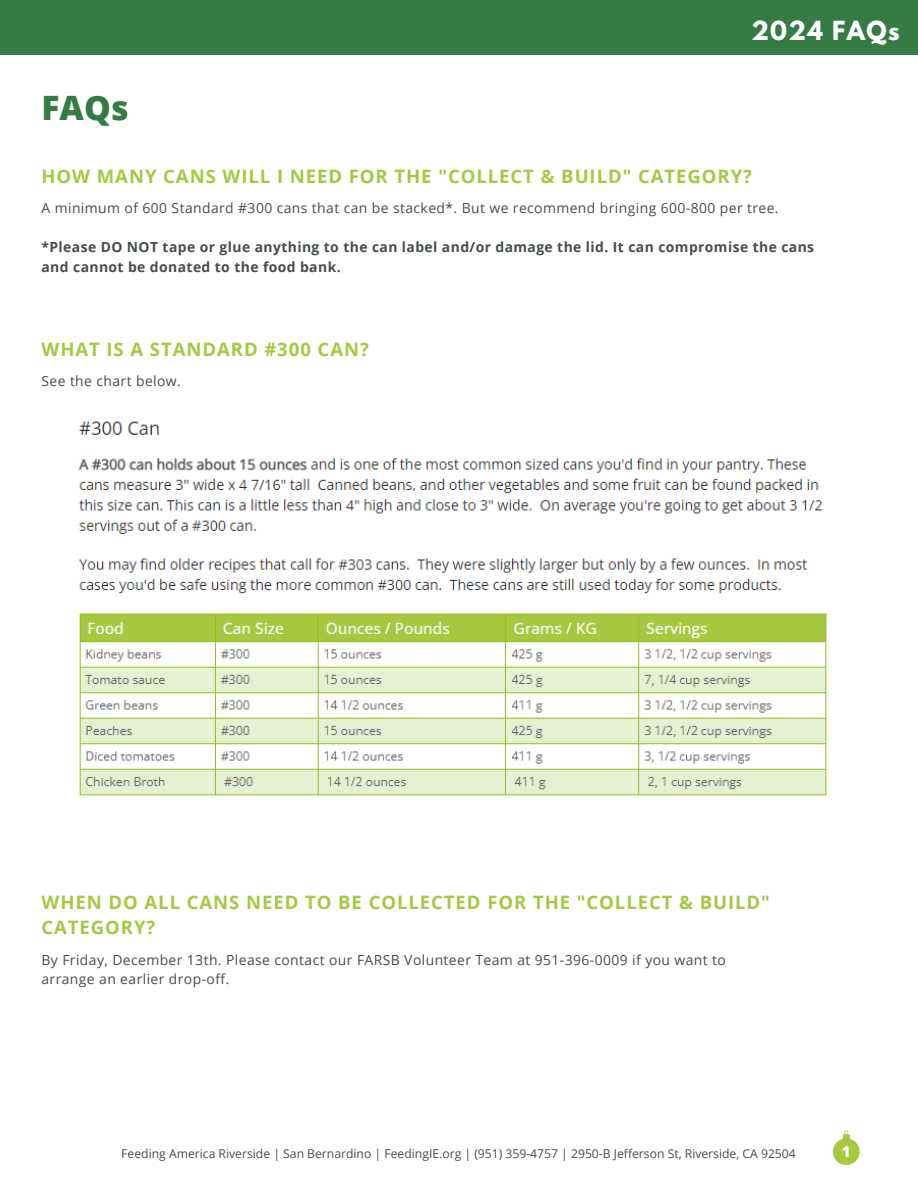
<style>
.page{position:relative;width:918px;height:1188px;background:#fff}
.page>*{position:absolute;margin:0;border:0;box-sizing:border-box;transform-origin:0 0}
.t1{font:800 33.6px "Open Sans";color:#357b44}
.t2{font:700 23.4px "League Spartan";letter-spacing:.06em;color:#fff}
.t3{font:700 18.6px/25.5px "Open Sans";letter-spacing:.05em;color:#a7c841}
.t4{font:800 15px "Open Sans";color:#fff}
.t5{font:13.95px/19.4px "Open Sans";letter-spacing:.03em;color:#464c4f}
.t6{font:700 13.95px/19.4px "Open Sans";letter-spacing:.03em;color:#464c4f}
.t7{font:12.15px "Open Sans";color:#464c4f}
</style>
<div class="page">
<div style="left:0;top:0;width:918px;height:55px;background:#357b44"></div>
<svg style="left:833px;top:1130px;width:27px;height:35px"></svg>
<img style="left:78px;top:421px;width:749px;height:375px">
<h3 class="t1" style="left:42px;top:84px;width:89px">FAQs</h3>
<h1 class="t2" style="left:751px;top:19px;width:150px">2024 FAQs</h1>
<h3 class="t3" style="left:42px;top:163px;width:712px">HOW MANY CANS WILL I NEED FOR THE "COLLECT &amp; BUILD" CATEGORY?</h3>
<h5 class="t5" style="left:42px;top:198px;width:739px">A minimum of 600 Standard #300 cans that can be stacked*. But we recommend bringing 600-800 per tree.</h5>
<p class="t6" style="left:42px;top:237px;width:774px">*Please DO NOT tape or glue anything to the can label and/or damage the lid. It can compromise the cans and cannot be donated to the food bank.</p>
<h5 class="t3" style="left:42px;top:336px;width:329px">WHAT IS A STANDARD #300 CAN?</h5>
<p class="t5" style="left:42px;top:371px;width:141px">See the chart below.</p>
<h5 class="t3" style="left:42px;top:889px;width:730px">WHEN DO ALL CANS NEED TO BE COLLECTED FOR THE "COLLECT &amp; BUILD"<br>CATEGORY?</h5>
<h4 class="t5" style="left:42px;top:950px;width:686px">By Friday, December 13th. Please contact our FARSB Volunteer Team at 951-396-0009 if you want to arrange an earlier drop-off.</h4>
<h2 class="t7" style="left:121px;top:1145px;width:676px">Feeding America Riverside | San Bernardino | FeedingIE.org | (951) 359-4757 | 2950-B Jefferson St, Riverside, CA 92504</h2>
<p class="t4" style="left:842px;top:1141px;width:10px">1</p>
</div>
